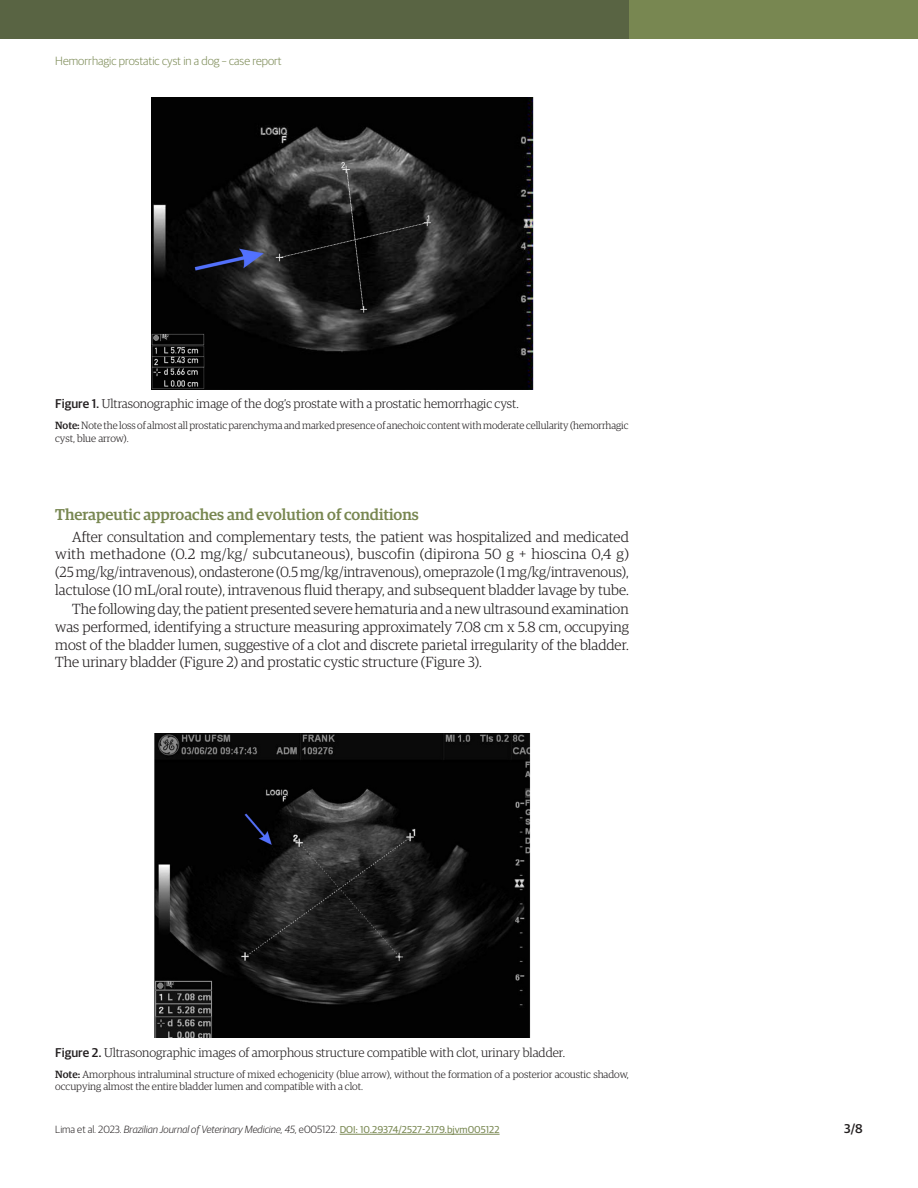
<style>
.page{position:relative;width:918px;height:1188px;background:#fff}
.page>*{position:absolute;margin:0;border:0;box-sizing:border-box;transform-origin:0 0}
.Heading2{font:500 15.75px "Guardian Egyptian";color:#788751}
.Paragraph{font:300 14.7px/17.7px "Guardian Egyptian";color:#231f20;text-align:justify}
.FigureCaption{font:300 12.75px "Guardian Egyptian";color:#231f20}
.t1{font:500 12.75px "Guardian Sans";color:#231f20}
.t2{font:300 12px "Guardian Sans";color:#788751}
.FigureSource{font:300 10.5px/12.6px "Guardian Egyptian";color:#231f20}
.t3{font:italic 300 10.5px "Guardian Sans";color:#231f20}
.s1{font-family:"Guardian Sans";font-weight:500}
.s2{font-weight:500}
.s3{font-style:normal}
.s4{font-weight:400;font-style:normal;font-size:10.05px;color:#788751}
</style>
<div class="page">
<hr style="left:340px;top:1134px;width:160px;height:1px;background:#788751">
<div style="left:623px;top:0;width:295px;height:38px;background:#788751"></div>
<div style="left:0;top:0;width:629px;height:38px;background:#596443"></div>
<img style="left:151px;top:98px;width:382px;height:291px">
<img style="left:154px;top:733px;width:376px;height:305px">
<p class="t2" style="left:55px;top:52px;width:228px">Hemorrhagic prostatic cyst in a dog – case report</p>
<p class="FigureCaption" style="left:55px;top:395px;width:465px"><span class="s1">Figure 1.</span> Ultrasonographic image of the dog’s prostate with a prostatic hemorrhagic cyst.</p>
<p class="FigureSource" style="left:55px;top:419px;width:575px"><span class="s2">Note:</span> Note the loss of almost all prostatic parenchyma and marked presence of anechoic content with moderate cellularity (hemorrhagic cyst, blue arrow).</p>
<p class="Heading2" style="left:55px;top:503px;width:365px">Therapeutic approaches and evolution of conditions</p>
<p class="Paragraph" style="left:55px;top:527px;width:575px;text-indent:17px">After consultation and complementary tests, the patient was hospitalized and medicated with methadone (0.2 mg/kg/ subcutaneous), buscofin (dipirona 50 g + hioscina 0,4 g) (25 mg/kg/intravenous), ondasterone (0.5 mg/kg/intravenous), omeprazole (1 mg/kg/intravenous), lactulose (10 mL/oral route), intravenous fluid therapy, and subsequent bladder lavage by tube.</p>
<p class="Paragraph" style="left:55px;top:600px;width:575px;text-indent:17px">The following day, the patient presented severe hematuria and a new ultrasound examination was performed, identifying a structure measuring approximately 7.08 cm x 5.8 cm, occupying most of the bladder lumen, suggestive of a clot and discrete parietal irregularity of the bladder.<br>The urinary bladder (Figure 2) and prostatic cystic structure (Figure 3).</p>
<p class="FigureCaption" style="left:55px;top:1044px;width:511px"><span class="s1">Figure 2.</span> Ultrasonographic images of amorphous structure compatible with clot, urinary bladder.</p>
<p class="FigureSource" style="left:55px;top:1067px;width:575px"><span class="s2">Note:</span> Amorphous intraluminal structure of mixed echogenicity (blue arrow), without the formation of a posterior acoustic shadow, occupying almost the entire bladder lumen and compatible with a clot.</p>
<p class="t3" style="left:55px;top:1122px;width:446px"><span class="s3">Lima et al. 2023.</span> Brazilian Journal of Veterinary Medicine, 45, <span class="s3">e005122.</span> <span class="s4">DOI: 10.29374/2527-2179.bjvm005122</span></p>
<p class="t1" style="left:844px;top:1119px;width:20px">3/8</p>
</div>
